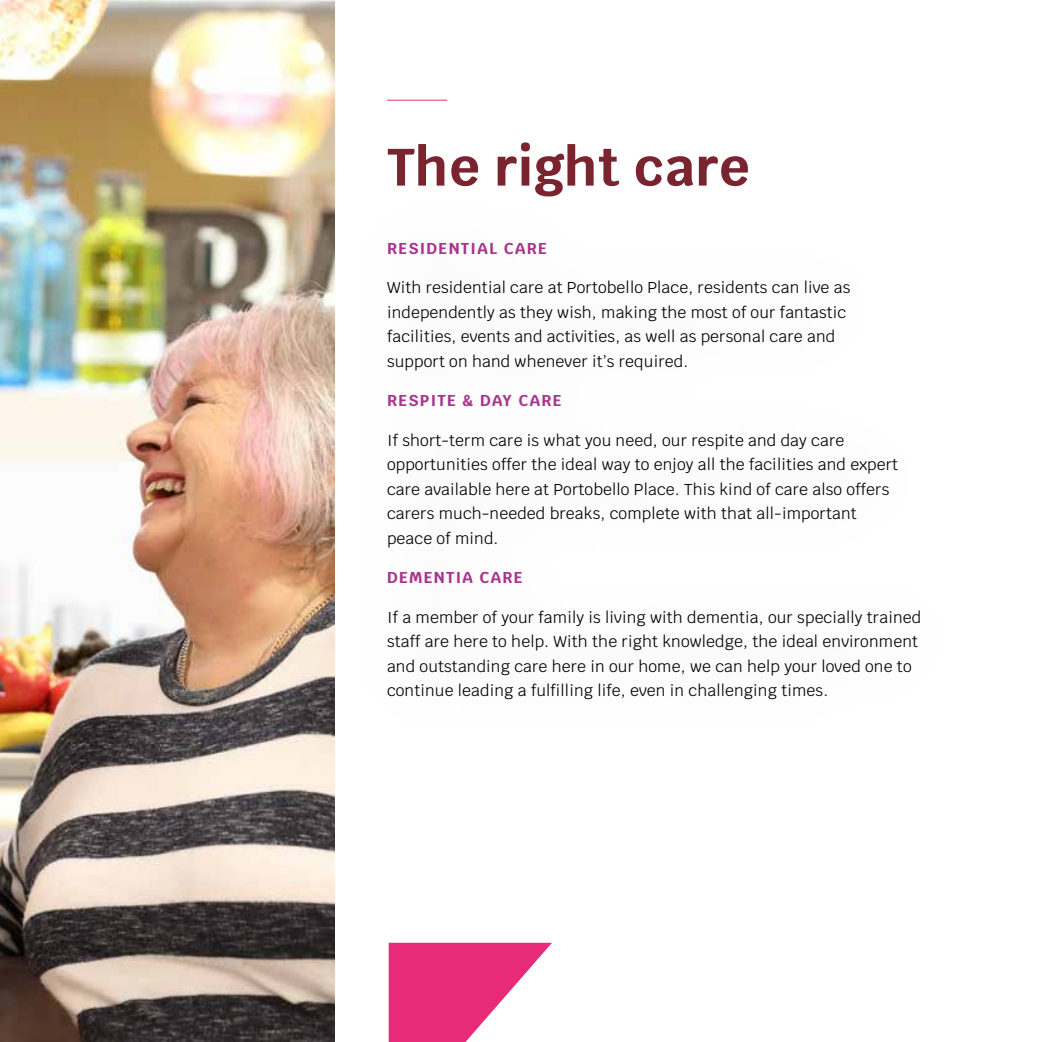
<style>
.page{position:relative;width:1042px;height:1042px;background:#fff}
.page>*{position:absolute;margin:0;border:0;box-sizing:border-box;transform-origin:0 0}
.t1{font:700 52.5px "Krub";letter-spacing:.01em;color:#79242f}
.t2{font:15.75px/24.5px "Krub";letter-spacing:.01em;color:#000}
.t3{font:700 15.75px "Krub";letter-spacing:.08em;color:#a7358b}
</style>
<div class="page">
<hr style="left:387px;top:100px;width:60px;height:1px;background:#e72b78">
<svg style="left:389px;top:943px;width:163px;height:99px"></svg>
<img style="left:0;top:0;width:334px;height:1042px">
<h1 class="t1" style="left:387px;top:137px;width:364px">The right care</h1>
<p class="t3" style="left:387px;top:239px;width:161px">RESIDENTIAL CARE</p>
<p class="t2" style="left:387px;top:276px;width:465px">With residential care at Portobello Place, residents can live as independently as they wish, making the most of our fantastic facilities, events and activities, as well as personal care and support on hand whenever it’s required.</p>
<p class="t3" style="left:387px;top:392px;width:176px">RESPITE &amp; DAY CARE</p>
<p class="t2" style="left:387px;top:428px;width:512px">If short-term care is what you need, our respite and day care opportunities offer the ideal way to enjoy all the facilities and expert care available here at Portobello Place. This kind of care also offers carers much-needed breaks, complete with that all-important peace of mind.</p>
<p class="t3" style="left:387px;top:568px;width:137px">DEMENTIA CARE</p>
<p class="t2" style="left:387px;top:605px;width:536px">If a member of your family is living with dementia, our specially trained staff are here to help. With the right knowledge, the ideal environment and outstanding care here in our home, we can help your loved one to continue leading a fulfilling life, even in challenging times.</p>
</div>
